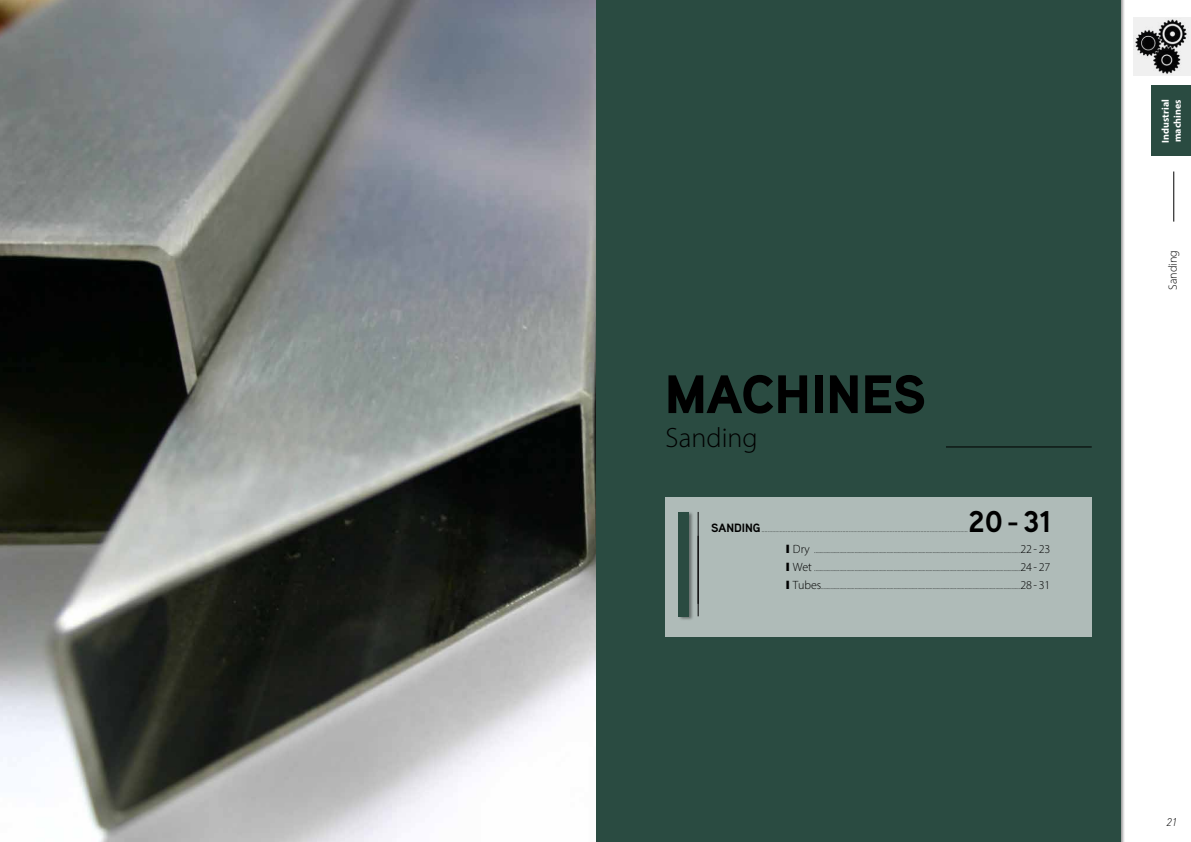
<style>
.page{position:relative;width:1191px;height:842px;background:#fff}
.page>*{position:absolute;margin:0;border:0;box-sizing:border-box;transform-origin:0 0}
.t1{font:900 54px "Aaux Next";color:#000}
.t2{font:700 30px "Aaux Next";color:#000}
.t3{font:300 28px "Myriad Pro";color:#000}
.t4{font:300 12px "Myriad Pro";color:#000}
.t5{font:italic 300 11px "DIN Pro";color:#000}
.t6{font:700 10px/12px "Myriad Pro";color:#fff}
.t7{font:300 8px "Myriad Pro";color:#000}
.t8{font:300 8px "Nexa";color:#000}
.s1{font-size:12px}
.s2{font-family:"Aaux Next";font-weight:700;font-size:12px}
</style>
<div class="page">
<div style="left:1133px;top:17px;width:58px;height:59px;background:#f0f0f0"></div>
<img style="left:1135px;top:19px;width:52px;height:55px">
<div style="left:1151px;top:86px;width:40px;height:70px;background:#2a4b41"></div>
<div style="left:596px;top:0;width:524px;height:842px;background:#2a4b41"></div>
<div style="left:665px;top:497px;width:426px;height:139px;background:#afbbb8"></div>
<img style="left:0;top:0;width:595px;height:842px">
<hr style="left:698px;top:512px;width:1px;height:104px;background:#000">
<div style="left:678px;top:511px;width:15px;height:110px;background:#000;opacity:.4"></div>
<div style="left:678px;top:512px;width:11px;height:104px;background:#2a4b41"></div>
<hr style="left:1173px;top:171px;width:1px;height:51px;background:#000">
<hr style="left:946px;top:447px;width:145px;height:1px;background:#000">
<h1 class="t1" style="left:665px;top:356px;width:262px">MACHINES</h1>
<h3 class="t3" style="left:665px;top:420px;width:94px">Sanding</h3>
<h2 class="t2" style="left:968px;top:501px;width:85px">20-31</h2>
<p class="t7" style="left:786px;top:546px;width:266px">❙ <span class="s1">Dry</span> ....................................................................................................................................................<span class="s1">22 - 23</span></p>
<p class="t7" style="left:786px;top:564px;width:266px">❙ <span class="s1">Wet</span> ....................................................................................................................................................<span class="s1">24 - 27</span></p>
<p class="t7" style="left:786px;top:582px;width:266px">❙ <span class="s1">Tubes</span>...............................................................................................................................................<span class="s1">28 - 31</span></p>
<p class="t8" style="left:711px;top:525px;width:258px"><span class="s2">SANDING</span>.......................................................................................................................................</p>
<p class="t6" style="left:1159px;top:143px;width:45px;rotate:-90deg">Industrial machines</p>
<h3 class="t4" style="left:1165px;top:290px;width:41px;rotate:-90deg">Sanding</h3>
<h3 class="t5" style="left:1166px;top:814px;width:12px">21</h3>
</div>
